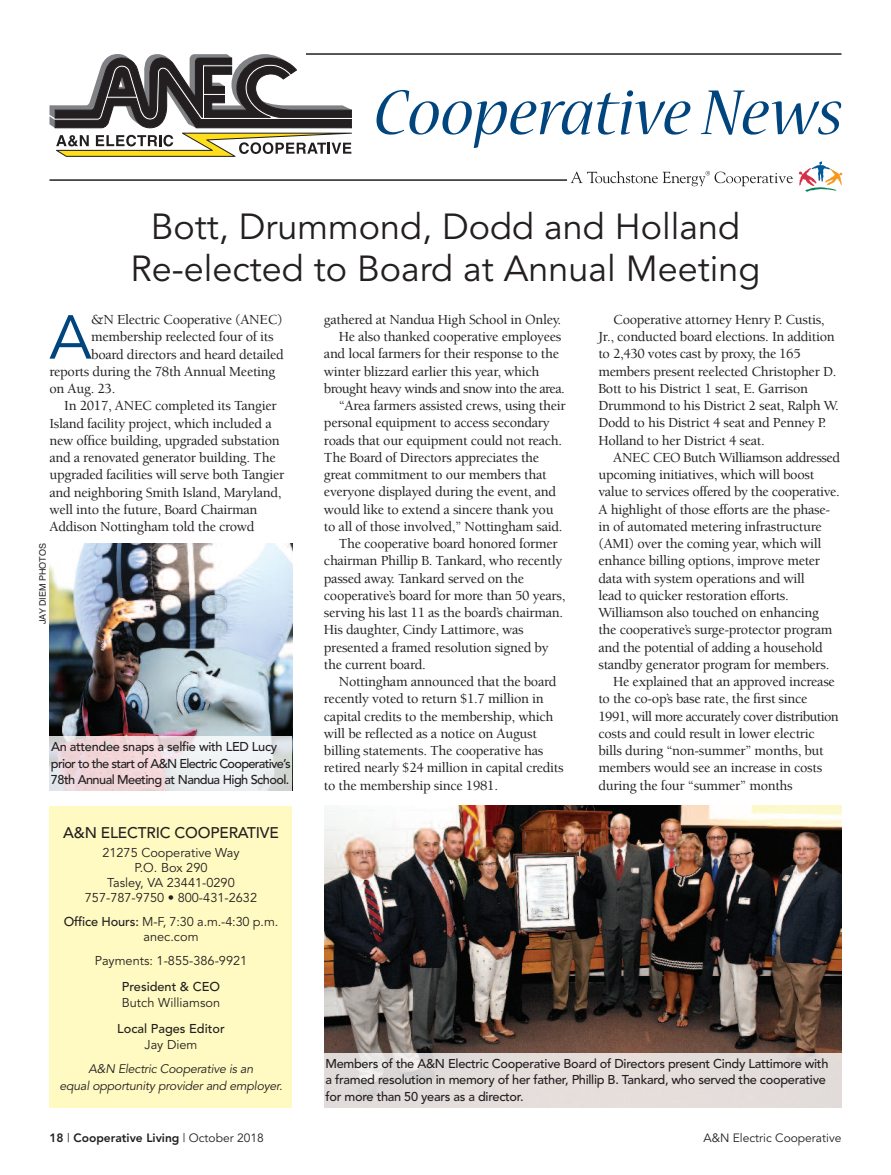
<style>
.page{position:relative;width:891px;height:1175px;background:#fff}
.page>*{position:absolute;margin:0;border:0;box-sizing:border-box;transform-origin:0 0}
.t1{font:italic 72px "Nueva Std";color:#01457f}
.t2{font:61.5px "Avenir";color:#01457f}
.t3{font:36px/42px "Avenir";color:#231f20;text-align:center}
.t4{font:500 15.3px "Avenir";letter-spacing:-.01em;color:#231f20}
.t5{font:500 14.25px/17.2px "Berkeley";letter-spacing:-.02em;color:#231f20}
.t6{font:500 14.25px "Berkeley";letter-spacing:-.04em;color:#231f20}
.t7{font:500 12.75px/16.5px "Avenir";letter-spacing:-.02em;color:#231f20}
.t8{font:12.75px/15px "Avenir";color:#231f20;text-align:center}
.t9{font:500 12.75px/16.5px "Avenir";letter-spacing:-.045em;color:#231f20}
.t10{font:500 12.75px "Avenir";color:#231f20}
.t11{font:italic 12.3px/16.5px "Avenir";letter-spacing:-.015em;color:#231f20;text-align:center}
.t12{font:800 12px "Avenir";color:#231f20}
.t13{font:12px "Avenir";color:#231f20}
.t14{font:9px "Helvetica";color:#231f20}
.s1{font-weight:500}
.s2{font-weight:400}
</style>
<div class="page">
<svg style="left:50px;top:54px;width:302px;height:103px"></svg>
<svg style="left:799px;top:161px;width:43px;height:31px"></svg>
<svg style="left:571px;top:171px;width:222px;height:15px"></svg>
<hr style="left:50px;top:179px;width:517px;height:2px;background:#231f20">
<hr style="left:306px;top:53px;width:536px;height:2px;background:#231f20">
<div style="left:50px;top:806px;width:242px;height:301px;background:#fffac1"></div>
<img style="left:324px;top:806px;width:518px;height:247px">
<img style="left:50px;top:543px;width:242px;height:193px">
<div style="left:50px;top:736px;width:242px;height:54px;background:#fff;opacity:.8"></div>
<div style="left:324px;top:1053px;width:518px;height:54px;background:#e4ddda"></div>
<h1 class="t1" style="left:374px;top:86px;width:471px">Cooperative News</h1>
<h3 class="t3" style="left:130px;top:206px;width:632px">Bott, Drummond, Dodd and Holland<br>Re-elected to Board at Annual Meeting</h3>
<h2 class="t2" style="left:50px;top:301px;width:44px">A</h2>
<p class="t5" style="left:91px;top:312px;width:193px">&amp;N Electric Cooperative (ANEC)</p>
<p class="t5" style="left:91px;top:329px;width:184px">membership reelected four of its</p>
<p class="t5" style="left:91px;top:347px;width:194px">board directors and heard detailed</p>
<p class="t5" style="left:49px;top:364px;width:227px">reports during the 78th Annual Meeting</p>
<p class="t5" style="left:49px;top:381px;width:67px">on Aug. 23.</p>
<p class="t5" style="left:64px;top:398px;width:214px">In 2017, ANEC completed its Tangier</p>
<p class="t5" style="left:49px;top:416px;width:224px">Island facility project, which included a</p>
<p class="t5" style="left:49px;top:433px;width:232px">new office building, upgraded substation</p>
<p class="t5" style="left:49px;top:450px;width:228px">and a renovated generator building. The</p>
<p class="t5" style="left:49px;top:467px;width:236px">upgraded facilities will serve both Tangier</p>
<p class="t5" style="left:49px;top:485px;width:234px">and neighboring Smith Island, Maryland,</p>
<p class="t5" style="left:49px;top:502px;width:210px">well into the future, Board Chairman</p>
<p class="t5" style="left:49px;top:519px;width:207px">Addison Nottingham told the crowd</p>
<p class="t14" style="left:37px;top:624px;width:83px;rotate:-90deg">JAY DIEM PHOTOS</p>
<p class="t9" style="left:51px;top:737px;width:241px">An attendee snaps a selfie with LED Lucy prior to the start of A&amp;N Electric Cooperative’s<br>78th Annual Meeting at Nandua High School.</p>
<p class="t4" style="left:63px;top:819px;width:217px">A&amp;N ELECTRIC COOPERATIVE</p>
<p class="t8" style="left:85px;top:845px;width:174px">21275 Cooperative Way<br>P.O. Box 290<br>Tasley, VA 23441-0290<br>757-787-9750 • 800-431-2632</p>
<p class="t8" style="left:64px;top:914px;width:216px"><span class="s1">Office Hours:</span> M-F, 7:30 a.m.-4:30 p.m. anec.com</p>
<p class="t8" style="left:95px;top:953px;width:154px">Payments: 1-855-386-9921</p>
<p class="t10" style="left:122px;top:975px;width:100px">President &amp; CEO</p>
<p class="t8" style="left:122px;top:995px;width:100px">Butch Williamson</p>
<p class="t10" style="left:117px;top:1017px;width:109px">Local Pages Editor</p>
<p class="t8" style="left:145px;top:1037px;width:54px">Jay Diem</p>
<p class="t11" style="left:60px;top:1060px;width:224px">A&amp;N Electric Cooperative is an<br>equal opportunity provider and employer.</p>
<p class="t5" style="left:324px;top:312px;width:239px">gathered at Nandua High School in Onley.</p>
<p class="t5" style="left:339px;top:329px;width:224px">He also thanked cooperative employees</p>
<p class="t5" style="left:324px;top:346px;width:237px">and local farmers for their response to the</p>
<p class="t5" style="left:324px;top:363px;width:217px">winter blizzard earlier this year, which</p>
<p class="t6" style="left:324px;top:383px;width:242px">brought heavy winds and snow into the area.</p>
<p class="t5" style="left:339px;top:398px;width:228px">“Area farmers assisted crews, using their</p>
<p class="t5" style="left:324px;top:415px;width:227px">personal equipment to access secondary</p>
<p class="t5" style="left:324px;top:432px;width:240px">roads that our equipment could not reach.</p>
<p class="t5" style="left:324px;top:450px;width:217px">The Board of Directors appreciates the</p>
<p class="t5" style="left:324px;top:467px;width:224px">great commitment to our members that</p>
<p class="t5" style="left:324px;top:484px;width:234px">everyone displayed during the event, and</p>
<p class="t5" style="left:324px;top:501px;width:231px">would like to extend a sincere thank you</p>
<p class="t5" style="left:324px;top:519px;width:240px">to all of those involved,” Nottingham said.</p>
<p class="t5" style="left:339px;top:536px;width:221px">The cooperative board honored former</p>
<p class="t5" style="left:324px;top:553px;width:240px">chairman Phillip B. Tankard, who recently</p>
<p class="t5" style="left:324px;top:570px;width:202px">passed away. Tankard served on the</p>
<p class="t5" style="left:324px;top:588px;width:243px">cooperative’s board for more than 50 years,</p>
<p class="t5" style="left:324px;top:605px;width:241px">serving his last 11 as the board’s chairman.</p>
<p class="t5" style="left:324px;top:622px;width:201px">His daughter, Cindy Lattimore, was</p>
<p class="t5" style="left:324px;top:639px;width:226px">presented a framed resolution signed by</p>
<p class="t5" style="left:324px;top:657px;width:103px">the current board.</p>
<p class="t5" style="left:339px;top:674px;width:219px">Nottingham announced that the board</p>
<p class="t5" style="left:324px;top:691px;width:221px">recently voted to return $1.7 million in</p>
<p class="t5" style="left:324px;top:708px;width:231px">capital credits to the membership, which</p>
<p class="t5" style="left:324px;top:726px;width:215px">will be reflected as a notice on August</p>
<p class="t5" style="left:324px;top:743px;width:221px">billing statements. The cooperative has</p>
<p class="t5" style="left:324px;top:760px;width:241px">retired nearly $24 million in capital credits</p>
<p class="t5" style="left:324px;top:777px;width:176px">to the membership since 1981.</p>
<p class="t5" style="left:598px;top:312px;width:242px;text-indent:15px">Cooperative attorney Henry P. Custis, Jr., conducted board elections. In addition to 2,430 votes cast by proxy, the 165 members present reelected Christopher D.<br>Bott to his District 1 seat, E. Garrison Drummond to his District 2 seat, Ralph W.<br>Dodd to his District 4 seat and Penney P.<br>Holland to her District 4 seat.</p>
<p class="t5" style="left:613px;top:450px;width:228px">ANEC CEO Butch Williamson addressed</p>
<p class="t5" style="left:598px;top:467px;width:217px">upcoming initiatives, which will boost</p>
<p class="t5" style="left:598px;top:484px;width:243px">value to services offered by the cooperative.</p>
<p class="t5" style="left:598px;top:501px;width:233px">A highlight of those efforts are the phase-</p>
<p class="t5" style="left:598px;top:519px;width:225px">in of automated metering infrastructure</p>
<p class="t5" style="left:598px;top:536px;width:225px">(AMI) over the coming year, which will</p>
<p class="t5" style="left:598px;top:553px;width:223px">enhance billing options, improve meter</p>
<p class="t5" style="left:598px;top:570px;width:208px">data with system operations and will</p>
<p class="t5" style="left:598px;top:588px;width:192px">lead to quicker restoration efforts.</p>
<p class="t5" style="left:598px;top:605px;width:222px">Williamson also touched on enhancing</p>
<p class="t5" style="left:598px;top:622px;width:235px">the cooperative’s surge-protector program</p>
<p class="t5" style="left:598px;top:639px;width:226px">and the potential of adding a household</p>
<p class="t5" style="left:598px;top:657px;width:232px">standby generator program for members.</p>
<p class="t5" style="left:613px;top:674px;width:223px">He explained that an approved increase</p>
<p class="t5" style="left:598px;top:691px;width:211px">to the co-op’s base rate, the first since</p>
<p class="t6" style="left:598px;top:710px;width:242px">1991, will more accurately cover distribution</p>
<p class="t5" style="left:598px;top:726px;width:218px">costs and could result in lower electric</p>
<p class="t5" style="left:598px;top:743px;width:227px">bills during “non-summer” months, but</p>
<p class="t5" style="left:598px;top:760px;width:225px">members would see an increase in costs</p>
<p class="t5" style="left:598px;top:777px;width:196px">during the four “summer” months</p>
<p class="t7" style="left:326px;top:1054px;width:505px">Members of the A&amp;N Electric Cooperative Board of Directors present Cindy Lattimore with a framed resolution in memory of her father, Phillip B. Tankard, who served the cooperative for more than 50 years as a director.</p>
<p class="t12" style="left:50px;top:1128px;width:216px">18 <span class="s2">|</span> Cooperative Living <span class="s2">| October 2018</span></p>
<p class="t13" style="left:704px;top:1130px;width:139px">A&amp;N Electric Cooperative</p>
</div>
